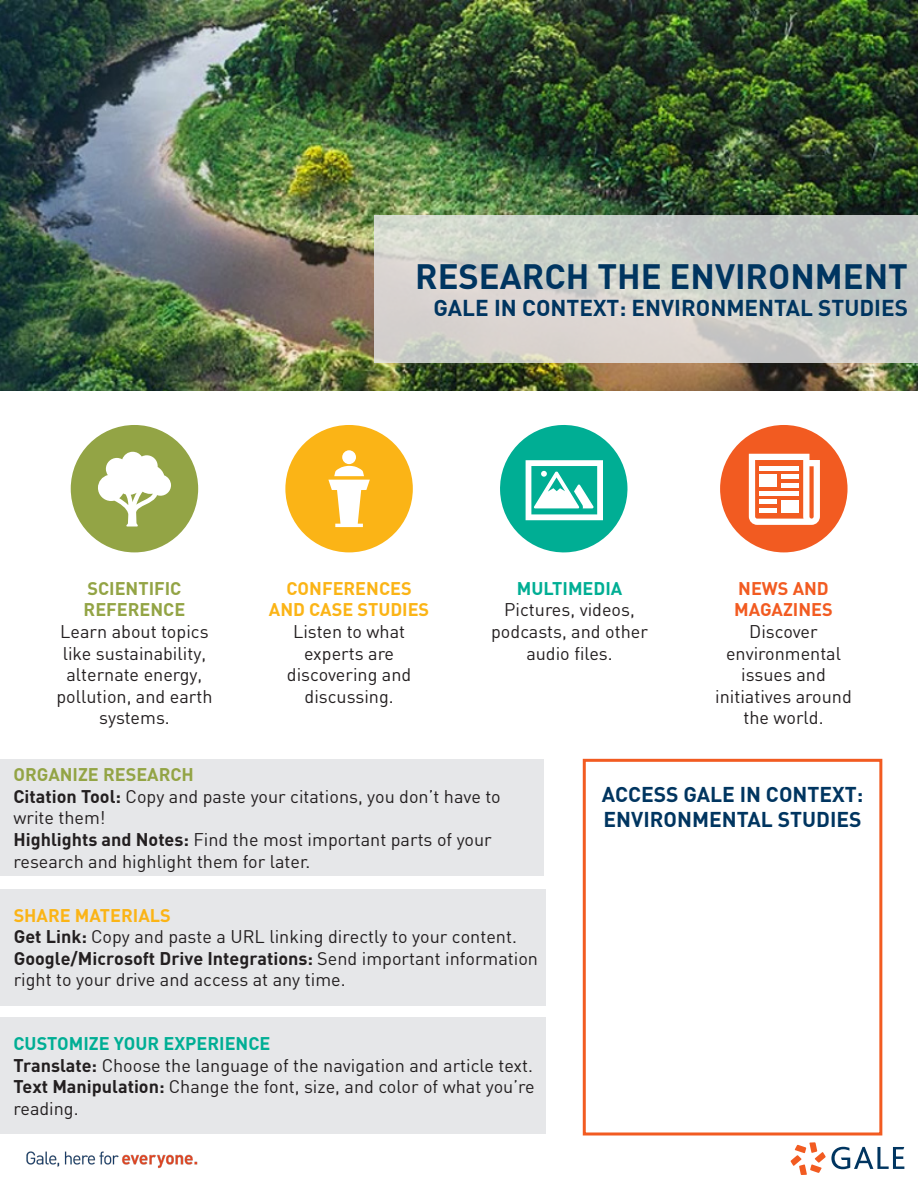
<style>
.page{position:relative;width:918px;height:1188px;background:#fff}
.page>*{position:absolute;margin:0;border:0;box-sizing:border-box;transform-origin:0 0}
.t1{font:700 34.5px "DIN";color:#003560}
.t2{font:700 22.5px "DIN";color:#003560}
.t3{font:700 21px/25.2px "DIN";color:#003560}
.t4{font:18px/21.6px "DIN";color:#231f20;text-align:center}
.t5{font:700 18px/21.6px "DIN";color:#93a445}
.t6{font:700 18px "DIN";color:#00ae94}
.t7{font:700 18px/21.6px "DIN";color:#fbb416;text-align:center}
.t8{font:700 18px/21.6px "DIN";color:#f25b21}
.s1{font-weight:700}
.s2{font-weight:700;color:#fbb416}
</style>
<div class="page">
<img style="left:0;top:0;width:918px;height:391px">
<svg style="left:374px;top:215px;width:544px;height:148px;background:#cecfca"></svg>
<div style="left:71px;top:425px;width:127px;height:127px;background:#93a445;border-radius:50%"></div>
<svg style="left:98px;top:452px;width:73px;height:75px"></svg>
<div style="left:720px;top:425px;width:128px;height:127px;background:#f25b21;border-radius:50%"></div>
<svg style="left:749px;top:454px;width:71px;height:71px"></svg>
<hr style="left:759px;top:466px;width:40px;height:4px;background:#fff">
<hr style="left:781px;top:475px;width:18px;height:4px;background:#fff">
<hr style="left:781px;top:483px;width:18px;height:4px;background:#fff">
<div style="left:759px;top:475px;width:18px;height:12px;background:#fff"></div>
<div style="left:759px;top:491px;width:40px;height:5px;background:#fff"></div>
<div style="left:781px;top:500px;width:18px;height:12px;background:#fff"></div>
<hr style="left:759px;top:500px;width:18px;height:4px;background:#fff">
<hr style="left:759px;top:508px;width:18px;height:4px;background:#fff">
<svg style="left:500px;top:425px;width:128px;height:128px"></svg>
<div style="left:285px;top:425px;width:128px;height:127px;background:#fbb416;border-radius:50%"></div>
<div style="left:342px;top:450px;width:14px;height:14px;background:#fff;border-radius:50%"></div>
<svg style="left:328px;top:466px;width:42px;height:61px"></svg>
<div style="left:0;top:759px;width:544px;height:117px;background:#e6e7e9"></div>
<div style="left:0;top:889px;width:545px;height:116px;background:#e6e7e9"></div>
<div style="left:0;top:1017px;width:545px;height:117px;background:#e6e7e9"></div>
<div style="left:583px;top:759px;width:299px;height:377px;border:3px solid #f25b21"></div>
<img style="left:26px;top:1151px;width:172px;height:18px">
<svg style="left:791px;top:1142px;width:113px;height:33px"></svg>
<p class="t1" style="left:415px;top:253px;width:494px">RESEARCH THE ENVIRONMENT</p>
<p class="t2" style="left:434px;top:293px;width:476px">GALE IN CONTEXT: ENVIRONMENTAL STUDIES</p>
<p class="t5" style="left:84px;top:577px;width:103px">SCIENTIFIC<br>REFERENCE</p>
<p class="t4" style="left:56px;top:620px;width:158px">Learn about topics like sustainability, alternate energy, pollution, and earth systems.</p>
<p class="t7" style="left:269px;top:577px;width:162px">CONFERENCES<br>AND CASE STUDIES</p>
<p class="t4" style="left:287px;top:620px;width:126px">Listen to what experts are discovering and discussing.</p>
<p class="t6" style="left:517px;top:576px;width:107px">MULTIMEDIA</p>
<p class="t4" style="left:491px;top:599px;width:158px">Pictures, videos, podcasts, and other audio files.</p>
<p class="t8" style="left:734px;top:577px;width:100px">NEWS AND<br>MAGAZINES</p>
<p class="t4" style="left:715px;top:620px;width:138px">Discover environmental issues and initiatives around the world.</p>
<p class="t5" style="left:14px;top:763px;width:182px">ORGANIZE RESEARCH</p>
<p class="t4" style="left:14px;top:785px;width:489px;text-align:left"><span class="s1">Citation Tool:</span> Copy and paste your citations, you don’t have to write them!</p>
<p class="t4" style="left:14px;top:828px;width:480px;text-align:left"><span class="s1">Highlights and Notes:</span> Find the most important parts of your research and highlight them for later.</p>
<p class="t4" style="left:14px;top:904px;width:526px;text-align:left"><span class="s2">SHARE MATERIALS<br></span><span class="s1">Get Link:</span> Copy and paste a URL linking directly to your content.<br><span class="s1">Google/Microsoft Drive Integrations:</span> Send important information right to your drive and access at any time.</p>
<p class="t6" style="left:14px;top:1032px;width:258px">CUSTOMIZE YOUR EXPERIENCE</p>
<p class="t4" style="left:14px;top:1054px;width:521px"><span class="s1">Translate:</span> Choose the language of the navigation and article text.</p>
<p class="t4" style="left:14px;top:1076px;width:523px;text-align:left"><span class="s1">Text Manipulation:</span> Change the font, size, and color of what you’re reading.</p>
<p class="t3" style="left:602px;top:781px;width:263px">ACCESS GALE IN CONTEXT:<br>ENVIRONMENTAL STUDIES</p>
</div>
